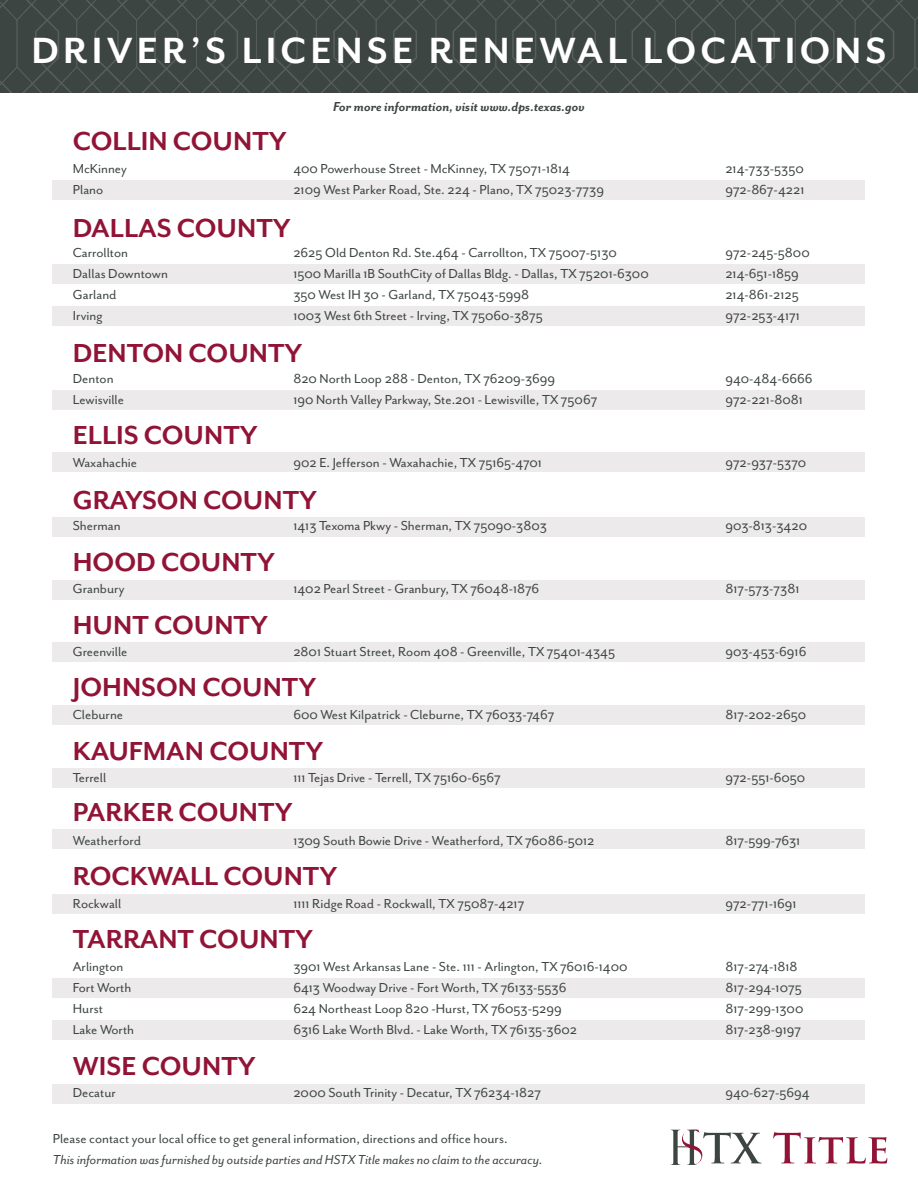
<style>
.page{position:relative;width:918px;height:1188px;background:#fff}
.page>*{position:absolute;margin:0;border:0;box-sizing:border-box;transform-origin:0 0}
.t1{font:700 42px "Mr Eaves San OT";letter-spacing:.1em;color:#fff}
.t2{font:700 30px "Mr Eaves San OT";color:#911436}
.t3{font:15px "Mr Eaves San OT";color:#3d4543}
.t4{font:italic 15px "Mr Eaves San OT";color:#3d4543}
.t5{font:italic 700 15px "Mr Eaves San OT";color:#3d4543}
</style>
<div class="page">
<div style="left:53px;top:181px;width:812px;height:19px;background:#eceaeb"></div>
<div style="left:53px;top:768px;width:812px;height:19px;background:#eceaeb"></div>
<div style="left:53px;top:1020px;width:812px;height:19px;background:#eceaeb"></div>
<div style="left:53px;top:391px;width:812px;height:19px;background:#eceaeb"></div>
<div style="left:53px;top:265px;width:812px;height:19px;background:#eceaeb"></div>
<div style="left:53px;top:705px;width:812px;height:19px;background:#eceaeb"></div>
<div style="left:53px;top:978px;width:812px;height:19px;background:#eceaeb"></div>
<div style="left:53px;top:307px;width:812px;height:19px;background:#eceaeb"></div>
<div style="left:53px;top:517px;width:812px;height:20px;background:#eceaeb"></div>
<div style="left:53px;top:642px;width:812px;height:20px;background:#eceaeb"></div>
<div style="left:53px;top:894px;width:812px;height:19px;background:#eceaeb"></div>
<div style="left:53px;top:580px;width:812px;height:19px;background:#eceaeb"></div>
<div style="left:53px;top:453px;width:812px;height:19px;background:#eceaeb"></div>
<div style="left:53px;top:829px;width:812px;height:20px;background:#eceaeb"></div>
<div style="left:53px;top:1084px;width:812px;height:19px;background:#eceaeb"></div>
<svg style="left:0;top:0;width:918px;height:93px;background:#3f4745"></svg>
<svg style="left:671px;top:1130px;width:91px;height:35px"></svg>
<svg style="left:773px;top:1132px;width:114px;height:32px"></svg>
<p class="t1" style="left:32px;top:27px;width:856px">DRIVER’S LICENSE RENEWAL LOCATIONS</p>
<p class="t5" style="left:333px;top:99px;width:253px">For more information, visit www.dps.texas.gov</p>
<p class="t2" style="left:73px;top:124px;width:215px">COLLIN COUNTY</p>
<p class="t3" style="left:73px;top:160px;width:55px">McKinney</p>
<p class="t3" style="left:293px;top:160px;width:278px">400 Powerhouse Street - McKinney, TX 75071-1814</p>
<p class="t3" style="left:725px;top:160px;width:80px">214-733-5350</p>
<p class="t3" style="left:73px;top:181px;width:32px">Plano</p>
<p class="t3" style="left:293px;top:181px;width:312px">2109 West Parker Road, Ste. 224 - Plano, TX 75023-7739</p>
<p class="t3" style="left:725px;top:181px;width:81px">972-867-4221</p>
<p class="t2" style="left:73px;top:211px;width:219px">DALLAS COUNTY</p>
<p class="t3" style="left:73px;top:244px;width:57px">Carrollton</p>
<p class="t3" style="left:293px;top:244px;width:325px">2625 Old Denton Rd. Ste.464 - Carrollton, TX 75007-5130</p>
<p class="t3" style="left:725px;top:244px;width:86px">972-245-5800</p>
<p class="t3" style="left:73px;top:265px;width:97px">Dallas Downtown</p>
<p class="t3" style="left:293px;top:265px;width:357px">1500 Marilla 1B SouthCity of Dallas Bldg. - Dallas, TX 75201-6300</p>
<p class="t3" style="left:725px;top:265px;width:75px">214-651-1859</p>
<p class="t3" style="left:73px;top:286px;width:45px">Garland</p>
<p class="t3" style="left:293px;top:286px;width:237px">350 West IH 30 - Garland, TX 75043-5998</p>
<p class="t3" style="left:725px;top:286px;width:75px">214-861-2125</p>
<p class="t3" style="left:73px;top:307px;width:31px">Irving</p>
<p class="t3" style="left:293px;top:307px;width:251px">1003 West 6th Street - Irving, TX 75060-3875</p>
<p class="t3" style="left:725px;top:307px;width:76px">972-253-4171</p>
<p class="t2" style="left:73px;top:336px;width:231px">DENTON COUNTY</p>
<p class="t3" style="left:73px;top:370px;width:42px">Denton</p>
<p class="t3" style="left:293px;top:370px;width:263px">820 North Loop 288 - Denton, TX 76209-3699</p>
<p class="t3" style="left:725px;top:370px;width:89px">940-484-6666</p>
<p class="t3" style="left:73px;top:391px;width:53px">Lewisville</p>
<p class="t3" style="left:293px;top:391px;width:306px">190 North Valley Parkway, Ste.201 - Lewisville, TX 75067</p>
<p class="t3" style="left:725px;top:391px;width:79px">972-221-8081</p>
<p class="t2" style="left:73px;top:418px;width:186px">ELLIS COUNTY</p>
<p class="t3" style="left:73px;top:454px;width:66px">Waxahachie</p>
<p class="t3" style="left:293px;top:454px;width:250px">902 E. Jefferson - Waxahachie, TX 75165-4701</p>
<p class="t3" style="left:725px;top:454px;width:82px">972-937-5370</p>
<p class="t2" style="left:73px;top:483px;width:246px">GRAYSON COUNTY</p>
<p class="t3" style="left:73px;top:517px;width:49px">Sherman</p>
<p class="t3" style="left:293px;top:517px;width:255px">1413 Texoma Pkwy - Sherman, TX 75090-3803</p>
<p class="t3" style="left:725px;top:517px;width:83px">903-813-3420</p>
<p class="t2" style="left:73px;top:545px;width:204px">HOOD COUNTY</p>
<p class="t3" style="left:73px;top:580px;width:53px">Granbury</p>
<p class="t3" style="left:293px;top:580px;width:247px">1402 Pearl Street - Granbury, TX 76048-1876</p>
<p class="t3" style="left:725px;top:580px;width:76px">817-573-7381</p>
<p class="t2" style="left:73px;top:608px;width:197px">HUNT COUNTY</p>
<p class="t3" style="left:73px;top:643px;width:56px">Greenville</p>
<p class="t3" style="left:293px;top:643px;width:323px">2801 Stuart Street, Room 408 - Greenville, TX 75401-4345</p>
<p class="t3" style="left:725px;top:643px;width:83px">903-453-6916</p>
<p class="t2" style="left:73px;top:670px;width:245px">JOHNSON COUNTY</p>
<p class="t2" style="left:73px;top:734px;width:252px">KAUFMAN COUNTY</p>
<p class="t3" style="left:73px;top:706px;width:52px">Cleburne</p>
<p class="t3" style="left:293px;top:706px;width:263px">600 West Kilpatrick - Cleburne, TX 76033-7467</p>
<p class="t3" style="left:725px;top:706px;width:82px">817-202-2650</p>
<p class="t3" style="left:73px;top:769px;width:35px">Terrell</p>
<p class="t3" style="left:293px;top:769px;width:209px">111 Tejas Drive - Terrell, TX 75160-6567</p>
<p class="t3" style="left:725px;top:769px;width:82px">972-551-6050</p>
<p class="t2" style="left:73px;top:795px;width:221px">PARKER COUNTY</p>
<p class="t3" style="left:73px;top:832px;width:70px">Weatherford</p>
<p class="t3" style="left:293px;top:832px;width:303px">1309 South Bowie Drive - Weatherford, TX 76086-5012</p>
<p class="t3" style="left:725px;top:832px;width:77px">817-599-7631</p>
<p class="t2" style="left:73px;top:860px;width:266px">ROCKWALL COUNTY</p>
<p class="t3" style="left:73px;top:895px;width:50px">Rockwall</p>
<p class="t3" style="left:293px;top:895px;width:233px">1111 Ridge Road - Rockwall, TX 75087-4217</p>
<p class="t3" style="left:725px;top:895px;width:73px">972-771-1691</p>
<p class="t2" style="left:73px;top:922px;width:242px">TARRANT COUNTY</p>
<p class="t3" style="left:73px;top:958px;width:52px">Arlington</p>
<p class="t3" style="left:293px;top:958px;width:336px">3901 West Arkansas Lane - Ste. 111 - Arlington, TX 76016-1400</p>
<p class="t3" style="left:725px;top:958px;width:74px">817-274-1818</p>
<p class="t3" style="left:73px;top:979px;width:60px">Fort Worth</p>
<p class="t3" style="left:293px;top:979px;width:275px">6413 Woodway Drive - Fort Worth, TX 76133-5536</p>
<p class="t3" style="left:725px;top:979px;width:78px">817-294-1075</p>
<p class="t3" style="left:73px;top:1000px;width:32px">Hurst</p>
<p class="t3" style="left:293px;top:1000px;width:270px">624 Northeast Loop 820 -Hurst, TX 76053-5299</p>
<p class="t3" style="left:725px;top:1000px;width:80px">817-299-1300</p>
<p class="t3" style="left:73px;top:1021px;width:63px">Lake Worth</p>
<p class="t3" style="left:293px;top:1021px;width:285px">6316 Lake Worth Blvd. - Lake Worth, TX 76135-3602</p>
<p class="t3" style="left:725px;top:1021px;width:77px">817-238-9197</p>
<p class="t2" style="left:73px;top:1050px;width:184px">WISE COUNTY</p>
<p class="t3" style="left:73px;top:1084px;width:45px">Decatur</p>
<p class="t3" style="left:293px;top:1084px;width:249px">2000 South Trinity - Decatur, TX 76234-1827</p>
<p class="t3" style="left:725px;top:1084px;width:86px">940-627-5694</p>
<p class="t3" style="left:53px;top:1130px;width:456px">Please contact your local office to get general information, directions and office hours.</p>
<p class="t4" style="left:53px;top:1151px;width:491px">This information was furnished by outside parties and HSTX Title makes no claim to the accuracy.</p>
</div>
